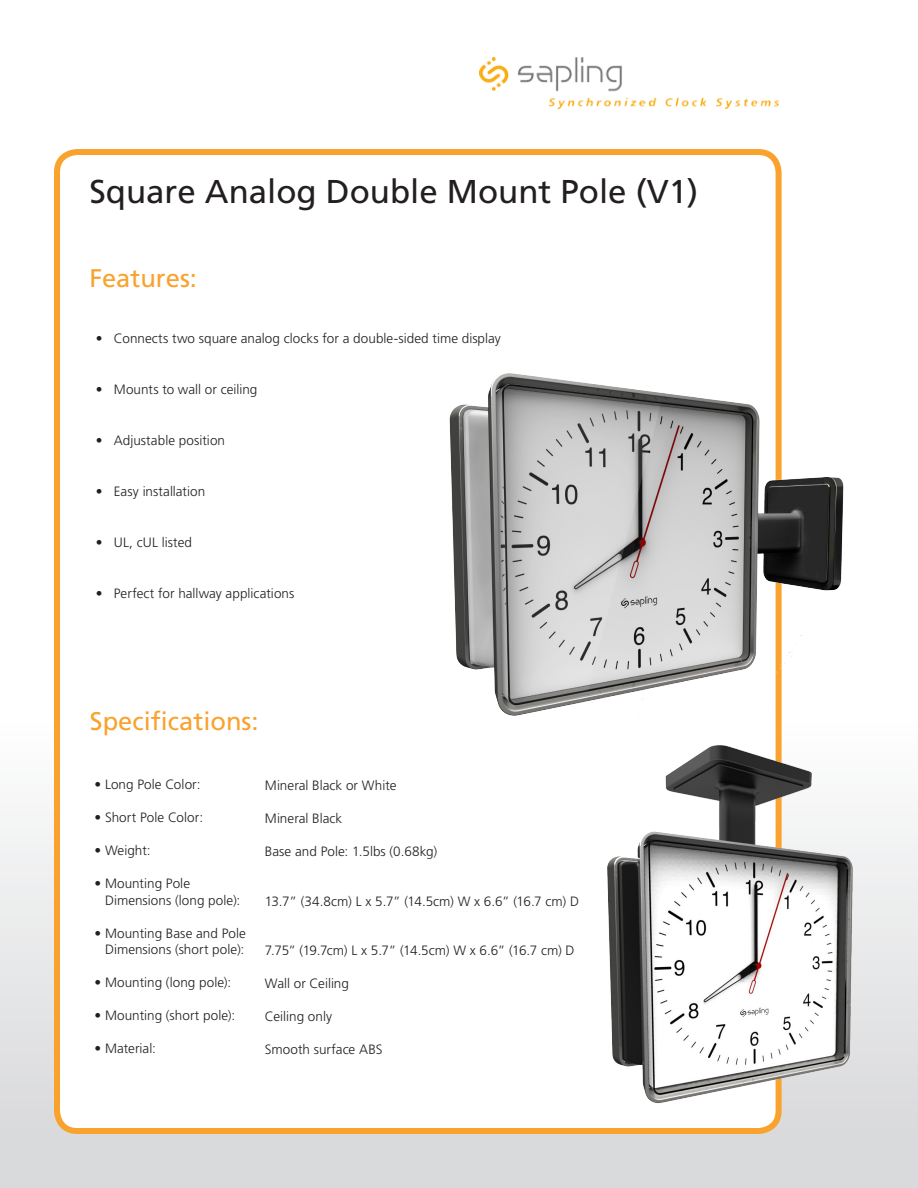
<style>
.page{position:relative;width:918px;height:1188px;background:#fff}
.page>*{position:absolute;margin:0;border:0;box-sizing:border-box;transform-origin:0 0}
.t1{font:33px "Frutiger LT Std";color:#231f20}
.t2{font:25.5px "Frutiger LT Std";color:#f9a22d}
.Text{font:300 13.5px "Frutiger LT Std";letter-spacing:.005em;color:#231f20}
.Spec_Bullets{font:300 13.5px "Frutiger LT Std";letter-spacing:.005em;color:#231f20}
.Text-2{font:300 13.5px "Frutiger LT Std";letter-spacing:-.02em;color:#231f20}
</style>
<div class="page">
<div style="left:0;top:0;width:918px;height:1188px;background:linear-gradient(to bottom,#fff,#e4e4e5)"></div>
<div style="left:57px;top:152px;width:722px;height:979px;background:#fff;border-radius:20px"></div>
<div style="left:54px;top:149px;width:728px;height:985px;border:6px solid #f9a22d;border-radius:20px"></div>
<img style="left:480px;top:57px;width:302px;height:52px">
<img style="left:449px;top:346px;width:401px;height:375px">
<div style="left:94px;top:780px;width:8px;height:8px;border:3px solid #fff;border-radius:50%"></div>
<div style="left:94px;top:813px;width:8px;height:8px;border:3px solid #fff;border-radius:50%"></div>
<div style="left:94px;top:846px;width:8px;height:8px;border:3px solid #fff;border-radius:50%"></div>
<div style="left:94px;top:879px;width:8px;height:8px;border:3px solid #fff;border-radius:50%"></div>
<div style="left:94px;top:929px;width:8px;height:8px;border:3px solid #fff;border-radius:50%"></div>
<div style="left:94px;top:978px;width:8px;height:8px;border:3px solid #fff;border-radius:50%"></div>
<div style="left:94px;top:1011px;width:8px;height:8px;border:3px solid #fff;border-radius:50%"></div>
<div style="left:94px;top:1044px;width:8px;height:8px;border:3px solid #fff;border-radius:50%"></div>
<img style="left:607px;top:734px;width:264px;height:383px">
<p class="t1" style="left:89px;top:172px;width:610px">Square Analog Double Mount Pole (V1)</p>
<p class="t2" style="left:89px;top:263px;width:109px">Features:</p>
<p class="Text" style="left:96px;top:331px;width:407px">• Connects two square analog clocks for a double-sided time display</p>
<p class="Text" style="left:96px;top:382px;width:163px">• Mounts to wall or ceiling</p>
<p class="Text" style="left:96px;top:433px;width:131px">• Adjustable position</p>
<p class="Text" style="left:96px;top:484px;width:111px">• Easy installation</p>
<p class="Text" style="left:96px;top:535px;width:98px">• UL, cUL listed</p>
<p class="Text" style="left:96px;top:586px;width:200px">• Perfect for hallway applications</p>
<p class="t2" style="left:90px;top:706px;width:170px">Specifications:</p>
<p class="Text" style="left:94px;top:777px;width:108px">• Long Pole Color:</p>
<p class="Text" style="left:94px;top:810px;width:110px">• Short Pole Color:</p>
<p class="Text" style="left:94px;top:843px;width:58px">• Weight:</p>
<p class="Text" style="left:94px;top:876px;width:97px">• Mounting Pole</p>
<p class="Spec_Bullets" style="left:105px;top:892px;width:137px">Dimensions (long pole):</p>
<p class="Text" style="left:94px;top:925px;width:153px">• Mounting Base and Pole</p>
<p class="Spec_Bullets" style="left:105px;top:942px;width:141px">Dimensions (short pole):</p>
<p class="Text" style="left:94px;top:975px;width:138px">• Mounting (long pole):</p>
<p class="Text" style="left:94px;top:1008px;width:142px">• Mounting (short pole):</p>
<p class="Text" style="left:94px;top:1041px;width:63px">• Material:</p>
<p class="Text" style="left:265px;top:778px;width:133px">Mineral Black or White</p>
<p class="Text" style="left:265px;top:811px;width:79px">Mineral Black</p>
<p class="Text" style="left:265px;top:844px;width:174px">Base and Pole: 1.5lbs (0.68kg)</p>
<p class="Text" style="left:265px;top:893px;width:316px">13.7” (34.8cm) L x 5.7” (14.5cm) W x 6.6” (16.7 cm) D</p>
<p class="Text-2" style="left:265px;top:943px;width:311px">7.75” (19.7cm) L x 5.7” (14.5cm) W x 6.6” (16.7 cm) D</p>
<p class="Text" style="left:265px;top:976px;width:86px">Wall or Ceiling</p>
<p class="Text" style="left:265px;top:1009px;width:69px">Ceiling only</p>
<p class="Text" style="left:265px;top:1042px;width:119px">Smooth surface ABS</p>
</div>
